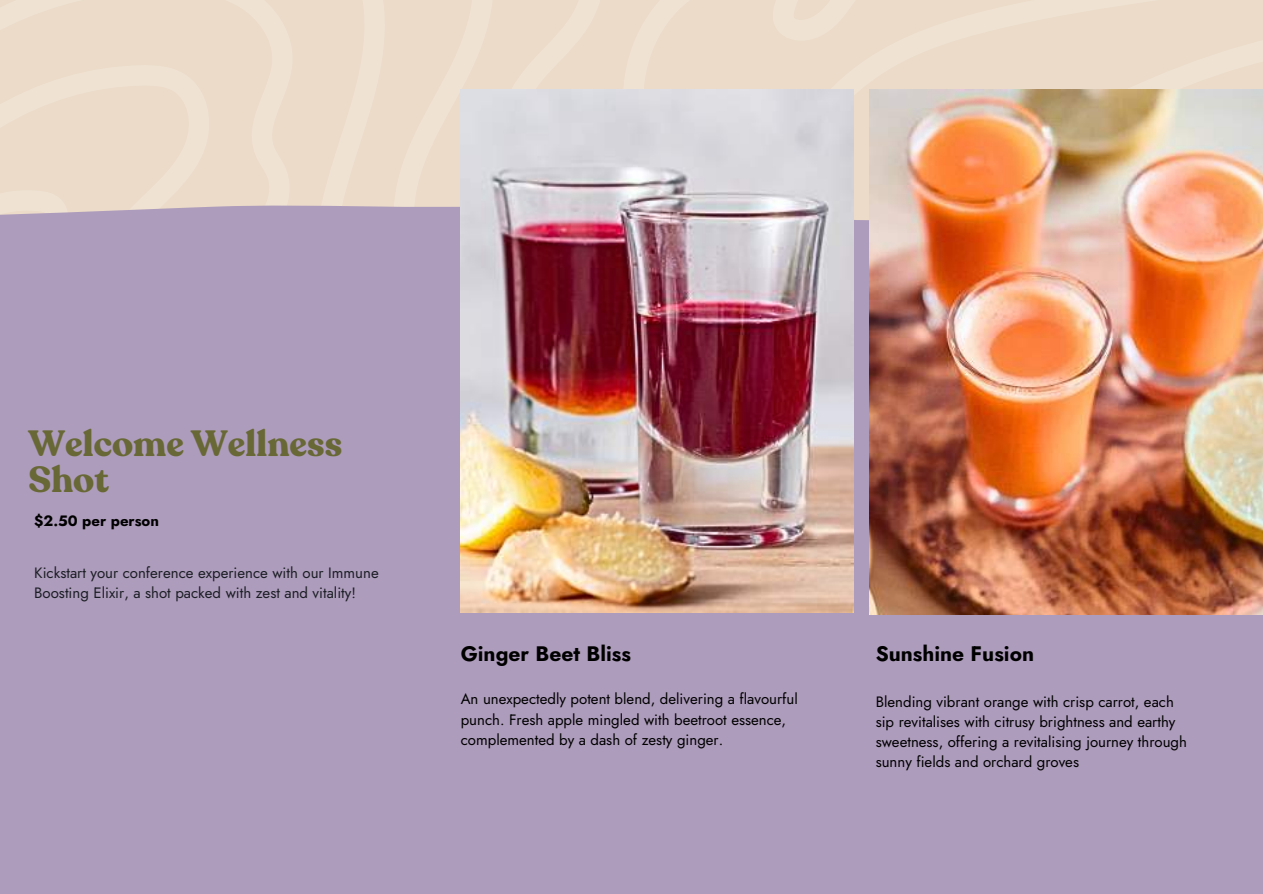
<style>
.page{position:relative;width:1263px;height:894px;background:#fff}
.page>*{position:absolute;margin:0;border:0;box-sizing:border-box;transform-origin:0 0}
.t1{font:700 36px/36px "Recoleta";color:#686836}
.t2{font:700 21px "Jost";color:#000}
.t3{font:15px/20.2px "Jost";color:#000}
.t4{font:15px/20.2px "Jost";color:#1b1e25}
.t5{font:700 15px "Jost";color:#000}
</style>
<div class="page">
<svg style="left:1123px;top:0;width:140px;height:197px;background:#ebdcca"></svg>
<svg style="left:723px;top:0;width:400px;height:197px;background:#ebdcca"></svg>
<svg style="left:500px;top:0;width:223px;height:89px;background:#ebdcca"></svg>
<svg style="left:409px;top:0;width:91px;height:197px;background:#ecddcb"></svg>
<svg style="left:319px;top:0;width:90px;height:197px;background:#ecdcca"></svg>
<svg style="left:0;top:0;width:319px;height:197px;background:#ebdcc9"></svg>
<svg style="left:0;top:65px;width:215px;height:132px;background:#ebdcca"></svg>
<svg style="left:0;top:185px;width:69px;height:12px"></svg>
<div style="left:0;top:197px;width:1263px;height:696px;background:#ae9cbc"></div>
<img style="left:461px;top:89px;width:392px;height:523px">
<img style="left:870px;top:89px;width:392px;height:525px">
<h1 class="t1" style="left:28px;top:426px;width:315px">Welcome Wellness<br>Shot</h1>
<p class="t5" style="left:34px;top:509px;width:126px">$2.50 per person</p>
<p class="t4" style="left:34px;top:562px;width:346px">Kickstart your conference experience with our Immune<br>Boosting Elixir, a shot packed with zest and vitality!</p>
<h2 class="t2" style="left:461px;top:638px;width:172px">Ginger Beet Bliss</h2>
<p class="t3" style="left:461px;top:688px;width:339px">An unexpectedly potent blend, delivering a flavourful punch. Fresh apple mingled with beetroot essence, complemented by a dash of zesty ginger.</p>
<h2 class="t2" style="left:876px;top:638px;width:160px">Sunshine Fusion</h2>
<p class="t3" style="left:876px;top:691px;width:313px">Blending vibrant orange with crisp carrot, each sip revitalises with citrusy brightness and earthy sweetness, offering a revitalising journey through sunny fields and orchard groves</p>
</div>
